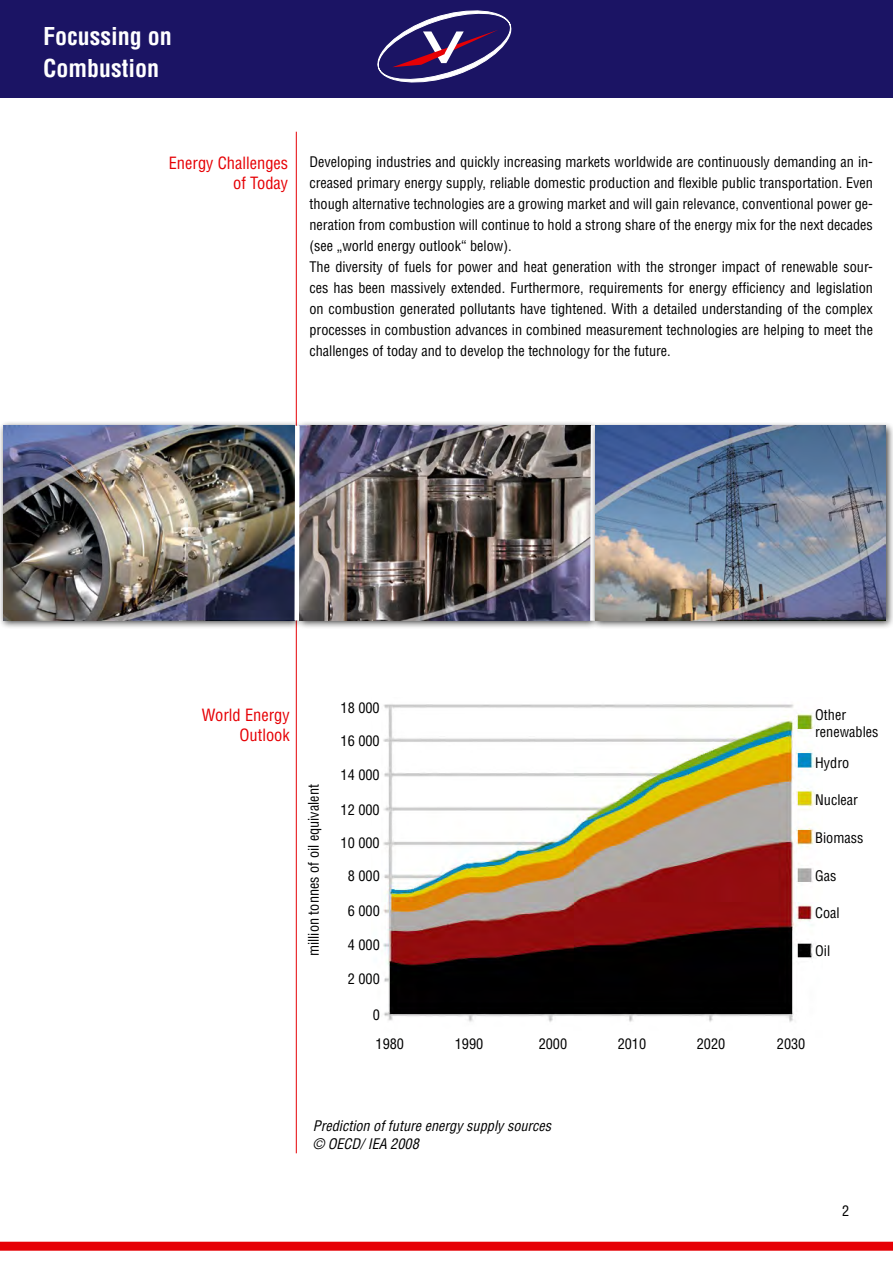
<style>
.page{position:relative;width:893px;height:1263px;background:#fff}
.page>*{position:absolute;margin:0;border:0;box-sizing:border-box;transform-origin:0 0}
.t1{font:700 condensed 24px/31.5px "Helvetica";color:#fff}
.t2{font:condensed 16.5px/19.8px "Helvetica";color:#e60005;text-align:right}
.t3{font:condensed 14.25px/21px "Helvetica";color:#000}
.t4{font:italic condensed 14.25px/17.1px "Helvetica";color:#000}
</style>
<div class="page">
<div style="left:0;top:0;width:893px;height:97px;background:#1b1464"></div>
<hr style="left:296px;top:132px;width:1px;height:1021px;background:#e60005">
<div style="left:0;top:1242px;width:893px;height:9px;background:#e60005"></div>
<svg style="left:378px;top:11px;width:133px;height:71px"></svg>
<div style="left:0;top:421px;width:303px;height:208px;background:#000;opacity:.75"></div>
<img style="left:3px;top:426px;width:289px;height:194px">
<div style="left:295px;top:421px;width:304px;height:208px;background:#000;opacity:.75"></div>
<img style="left:302px;top:426px;width:286px;height:194px">
<svg style="left:292px;top:421px;width:10px;height:204px"></svg>
<svg style="left:588px;top:421px;width:2px;height:204px"></svg>
<div style="left:590px;top:421px;width:303px;height:209px;background:#000;opacity:.75"></div>
<img style="left:595px;top:426px;width:291px;height:194px">
<img style="left:383px;top:704px;width:433px;height:318px">
<h1 class="t1" style="left:43px;top:21px;width:130px">Focussing on<br>Combustion</h1>
<p class="t2" style="left:169px;top:153px;width:121px">Energy Challenges of Today</p>
<p class="t3" style="left:309px;top:151px;width:565px">Developing industries and quickly increasing markets worldwide are continuously demanding an in&shy;creased primary energy supply, reliable domestic production and flexible public transportation. Even though alternative technologies are a growing market and will gain relevance, conventional power ge&shy;neration from combustion will continue to hold a strong share of the energy mix for the next decades (see „world energy outlook“ below).<br>The diversity of fuels for power and heat generation with the stronger impact of renewable sour&shy;ces has been massively extended. Furthermore, requirements for energy efficiency and legislation on combustion generated pollutants have tightened. With a detailed understanding of the complex processes in combustion advances in combined measurement technologies are helping to meet the challenges of today and to develop the technology for the future.</p>
<p class="t2" style="left:202px;top:705px;width:90px">World Energy<br>Outlook</p>
<p class="t3" style="left:303px;top:956px;width:173px;rotate:-90deg">million tonnes of oil equivalent</p>
<p class="t3" style="left:341px;top:697px;width:41px">18 000</p>
<p class="t3" style="left:341px;top:730px;width:41px">16 000</p>
<p class="t3" style="left:341px;top:764px;width:41px">14 000</p>
<p class="t3" style="left:341px;top:799px;width:41px">12 000</p>
<p class="t3" style="left:341px;top:832px;width:41px">10 000</p>
<p class="t3" style="left:348px;top:865px;width:34px">8 000</p>
<p class="t3" style="left:348px;top:900px;width:34px">6 000</p>
<p class="t3" style="left:348px;top:934px;width:34px">4 000</p>
<p class="t3" style="left:348px;top:968px;width:34px">2 000</p>
<p class="t3" style="left:373px;top:1003px;width:9px">0</p>
<p class="t3" style="left:376px;top:1033px;width:30px">1980</p>
<p class="t3" style="left:455px;top:1033px;width:30px">1990</p>
<p class="t3" style="left:539px;top:1033px;width:30px">2000</p>
<p class="t3" style="left:618px;top:1033px;width:30px">2010</p>
<p class="t3" style="left:697px;top:1033px;width:30px">2020</p>
<p class="t3" style="left:777px;top:1033px;width:30px">2030</p>
<p class="t3" style="left:815px;top:706px;width:65px;line-height:16.5px">Other renewables</p>
<p class="t3" style="left:815px;top:752px;width:36px">Hydro</p>
<p class="t3" style="left:815px;top:788px;width:44px">Nuclear</p>
<p class="t3" style="left:815px;top:827px;width:50px">Biomass</p>
<p class="t3" style="left:815px;top:865px;width:23px">Gas</p>
<p class="t3" style="left:815px;top:902px;width:26px">Coal</p>
<p class="t3" style="left:815px;top:940px;width:17px">Oil</p>
<p class="t4" style="left:313px;top:1117px;width:240px">Prediction of future energy supply sources © OECD/ IEA 2008</p>
<p class="t3" style="left:842px;top:1200px;width:9px">2</p>
</div>
